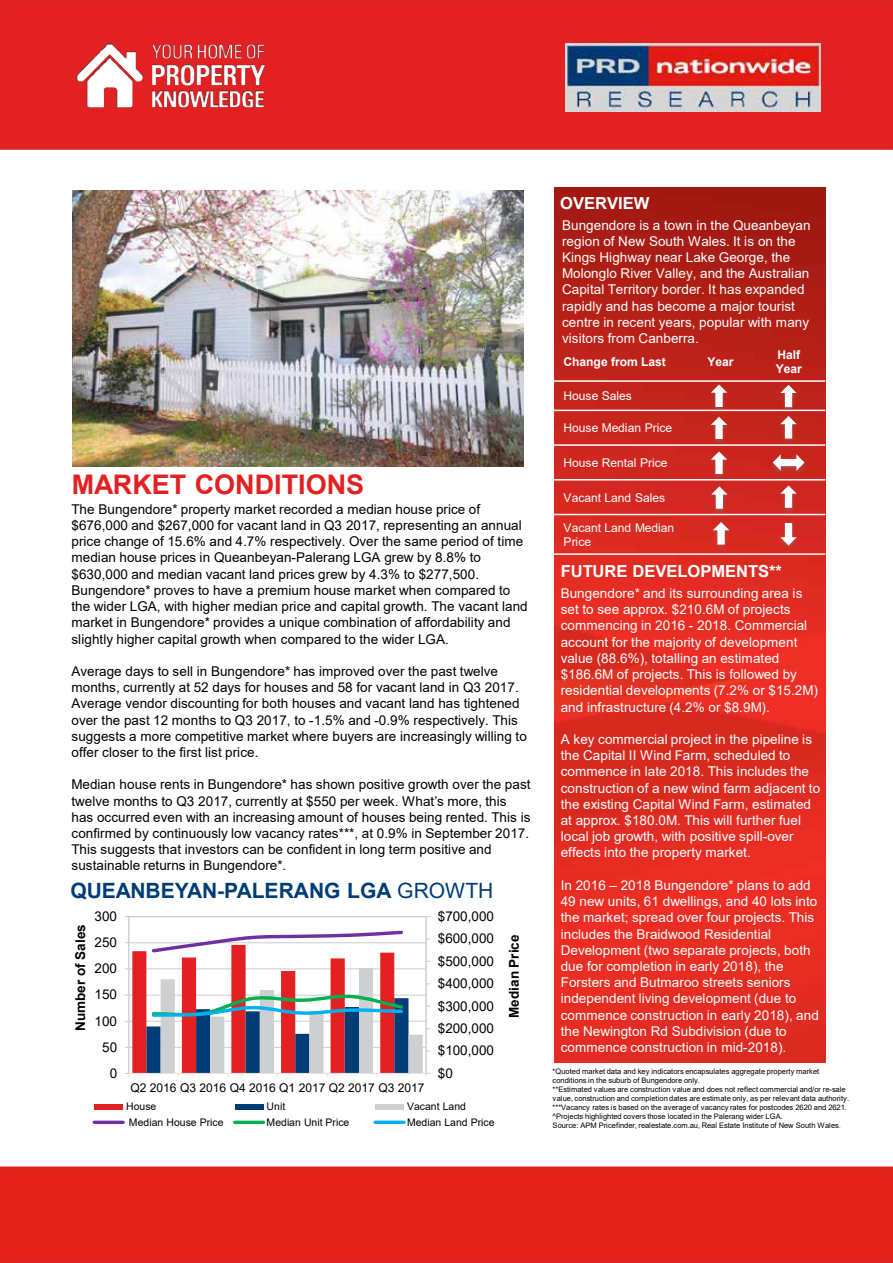
<style>
.page{position:relative;width:893px;height:1263px;background:#fff}
.page>*{position:absolute;margin:0;border:0;box-sizing:border-box;transform-origin:0 0}
.t1{font:700 27px "Arial";color:#e32122}
.t2{font:700 21px "Arial";letter-spacing:-.005em;color:#003c75}
.t3{font:18px "Century Gothic";color:#fff}
.t4{font:700 16.5px "Arial";letter-spacing:-.005em;color:#fff}
.t5{font:13.5px/16.2px "Arial";letter-spacing:.005em;color:#000}
.t6{font:13.5px/16.2px "Arial";letter-spacing:.005em;color:#fff}
.t7{font:700 13.5px "Arial";color:#000}
.t8{font:12px/14.4px "Arial";letter-spacing:-.005em;color:#fff}
.t9{font:12px "Arial";letter-spacing:-.005em;color:#000}
.t10{font:700 12px/14.4px "Arial";letter-spacing:-.005em;color:#fff}
.t11{font:10.5px "Arial";color:#000}
.t12{font:7.5px/9px "Arial";letter-spacing:-.01em;color:#000}
.s1{font-weight:400}
.s2{color:#f00}
</style>
<div class="page">
<div style="left:0;top:0;width:893px;height:150px;background:#e32122"></div>
<div style="left:0;top:1166px;width:893px;height:97px;background:#e32118"></div>
<img style="left:554px;top:187px;width:272px;height:876px">
<hr style="left:553px;top:380px;width:272px;height:2px;background:#fff">
<hr style="left:553px;top:410px;width:272px;height:1px;background:#fff">
<hr style="left:553px;top:444px;width:272px;height:2px;background:#fff">
<hr style="left:553px;top:479px;width:272px;height:1px;background:#fff">
<hr style="left:553px;top:514px;width:272px;height:1px;background:#fff">
<hr style="left:553px;top:553px;width:272px;height:2px;background:#fff">
<img style="left:706px;top:382px;width:26px;height:64px">
<img style="left:775px;top:520px;width:27px;height:33px">
<svg style="left:779px;top:521px;width:23px;height:28px"></svg>
<img style="left:768px;top:452px;width:42px;height:26px">
<svg style="left:769px;top:449px;width:39px;height:27px"></svg>
<img style="left:798px;top:382px;width:4px;height:31px">
<img style="left:706px;top:449px;width:26px;height:32px">
<svg style="left:705px;top:448px;width:23px;height:28px"></svg>
<img style="left:775px;top:483px;width:27px;height:31px">
<svg style="left:775px;top:482px;width:23px;height:28px"></svg>
<svg style="left:705px;top:381px;width:23px;height:60px"></svg>
<img style="left:775px;top:413px;width:27px;height:33px">
<svg style="left:775px;top:382px;width:23px;height:59px"></svg>
<img style="left:566px;top:43px;width:255px;height:69px">
<img style="left:72px;top:39px;width:196px;height:73px">
<img style="left:72px;top:191px;width:452px;height:275px">
<img style="left:708px;top:519px;width:26px;height:33px">
<svg style="left:707px;top:519px;width:23px;height:28px"></svg>
<img style="left:706px;top:484px;width:27px;height:32px">
<svg style="left:706px;top:483px;width:22px;height:28px"></svg>
<hr style="left:426px;top:917px;width:1px;height:156px;background:#d0d0d0">
<hr style="left:128px;top:917px;width:1px;height:156px;background:#d0d0d0">
<svg style="left:125px;top:929px;width:305px;height:148px"></svg>
<div style="left:94px;top:1104px;width:29px;height:5px;background:#e32122"></div>
<div style="left:235px;top:1104px;width:29px;height:5px;background:#003c75"></div>
<div style="left:375px;top:1104px;width:29px;height:5px;background:#cecfd0"></div>
<svg style="left:94px;top:1120px;width:29px;height:4px"></svg>
<svg style="left:235px;top:1120px;width:28px;height:4px"></svg>
<svg style="left:375px;top:1120px;width:29px;height:4px"></svg>
<h1 class="t1" style="left:72px;top:466px;width:294px">MARKET CONDITIONS</h1>
<p class="t5" style="left:71px;top:501px;width:458px">The Bungendore* property market recorded a median house price of $676,000 and $267,000 for vacant land in Q3 2017, representing an annual price change of 15.6% and 4.7% respectively. Over the same period of time median house prices in Queanbeyan-Palerang LGA grew by 8.8% to $630,000 and median vacant land prices grew by 4.3% to $277,500.<br>Bungendore* proves to have a premium house market when compared to the wider LGA, with higher median price and capital growth. The vacant land market in Bungendore* provides a unique combination of affordability and slightly higher capital growth when compared to the wider LGA.</p>
<p class="t5" style="left:71px;top:663px;width:457px">Average days to sell in Bungendore* has improved over the past twelve months, currently at 52 days for houses and 58 for vacant land in Q3 2017.<br>Average vendor discounting for both houses and vacant land has tightened over the past 12 months to Q3 2017, to -1.5% and -0.9% respectively. This suggests a more competitive market where buyers are increasingly willing to offer closer to the first list price.</p>
<p class="t5" style="left:71px;top:776px;width:461px">Median house rents in Bungendore* has shown positive growth over the past twelve months to Q3 2017, currently at $550 per week. What’s more, this has occurred even with an increasing amount of houses being rented. This is confirmed by continuously low vacancy rates***, at 0.9% in September 2017.<br>This suggests that investors can be confident in long term positive and sustainable returns in Bungendore*.</p>
<h2 class="t2" style="left:70px;top:876px;width:424px">QUEANBEYAN-PALERANG LGA <span class="s1">GROWTH</span></h2>
<p class="t7" style="left:71px;top:1031px;width:108px;rotate:-90deg">Number of Sales</p>
<p class="t5" style="left:95px;top:908px;width:24px">300</p>
<p class="t5" style="left:95px;top:934px;width:24px">250</p>
<p class="t5" style="left:95px;top:960px;width:24px">200</p>
<p class="t5" style="left:95px;top:986px;width:24px">150</p>
<p class="t5" style="left:95px;top:1012px;width:24px">100</p>
<p class="t5" style="left:102px;top:1039px;width:17px">50</p>
<p class="t5" style="left:110px;top:1065px;width:9px">0</p>
<p class="t5" style="left:438px;top:908px;width:58px">$700,000</p>
<p class="t5" style="left:438px;top:930px;width:58px">$600,000</p>
<p class="t5" style="left:438px;top:953px;width:58px">$500,000</p>
<p class="t5" style="left:438px;top:975px;width:58px">$400,000</p>
<p class="t5" style="left:438px;top:998px;width:58px">$300,000</p>
<p class="t5" style="left:438px;top:1020px;width:58px">$200,000</p>
<p class="t5" style="left:438px;top:1042px;width:58px">$100,000</p>
<p class="t9" style="left:131px;top:1079px;width:295px">Q2 2016 Q3 2016 Q4 2016 Q1 2017 Q2 2017 Q3 2017</p>
<p class="t5" style="left:438px;top:1065px;width:17px">$0</p>
<p class="t11" style="left:126px;top:1099px;width:32px">House</p>
<p class="t11" style="left:267px;top:1099px;width:20px">Unit</p>
<p class="t11" style="left:407px;top:1099px;width:60px">Vacant Land</p>
<p class="t11" style="left:129px;top:1115px;width:96px">Median House Price</p>
<p class="t11" style="left:267px;top:1115px;width:84px">Median Unit Price</p>
<p class="t11" style="left:407px;top:1115px;width:89px">Median Land Price</p>
<p class="t7" style="left:504px;top:1018px;width:85px;rotate:-90deg">Median Price</p>
<p class="t4" style="left:573px;top:185px;width:91px">OVERVIEW</p>
<p class="t4" style="left:560px;top:192px;width:91px">OVERVIEW</p>
<p class="t6" style="left:562px;top:217px;width:250px">Bungendore is a town in the Queanbeyan region of New South Wales. It is on the Kings Highway near Lake George, the Molonglo River Valley, and the Australian Capital Territory border. It has expanded rapidly and has become a major tourist centre in recent years, popular with many visitors from Canberra.</p>
<p class="t10" style="left:564px;top:354px;width:104px">Change from Last</p>
<p class="t10" style="left:708px;top:354px;width:27px">Year</p>
<p class="t10" style="left:776px;top:347px;width:27px">Half<br>Year</p>
<p class="t8" style="left:564px;top:389px;width:70px">House Sales</p>
<p class="t8" style="left:564px;top:421px;width:110px">House Median Price</p>
<p class="t8" style="left:564px;top:455px;width:106px">House Rental Price</p>
<p class="t8" style="left:564px;top:490px;width:103px">Vacant Land Sales</p>
<p class="t8" style="left:564px;top:520px;width:112px">Vacant Land Median<br>Price</p>
<p class="t4" style="left:561px;top:560px;width:223px">FUTURE DEVELOPMENTS**</p>
<p class="t6" style="left:561px;top:585px;width:259px">Bungendore* and its surrounding area is set to see approx. $210.6M of projects commencing in 2016 - 2018. Commercial account for the majority of development value (88.6%), totalling an estimated $186.6M of projects. This is followed by residential developments (7.2% or $15.2M) and infrastructure (4.2% or $8.9M).</p>
<p class="t6" style="left:561px;top:731px;width:261px">A key commercial project in the pipeline is the Capital II Wind Farm, scheduled to commence in late 2018. This includes the construction of a new wind farm adjacent to the existing Capital Wind Farm, estimated at approx. $180.0M. This will further fuel local job growth, with positive spill-over effects into the property market.</p>
<p class="t6" style="left:561px;top:877px;width:260px">In 2016 – 2018 Bungendore* plans to add 49 new units, 61 dwellings, and 40 lots into the market; spread over four projects. This includes the Braidwood Residential Development (two separate projects, both due for completion in early 2018), the Forsters and Butmaroo streets seniors independent living development (due to commence construction in early 2018), and the Newington Rd Subdivision (due to commence construction in mid-2018).</p>
<h3 class="t3" style="left:600px;top:1023px;width:77px">Heading</h3>
<p class="t12" style="left:553px;top:1067px;width:298px">*Quoted market data and key indicators encapsulates aggregate property market conditions in the suburb of Bungendore only.<br>**Estimated values are construction value and does not reflect commercial and/or re-sale value, construction and completion dates are estimate only, as per relevant data authority. ***Vacancy rates is based on the average of vacancy rates for postcodes 2620 and 2621. ^Projects highlighted covers those located in the Palerang wider LGA.<br>Source: APM Pricefinder, realestate.com.au, Real Estate Institute of New South Wales<span class="s2">.</span></p>
</div>
